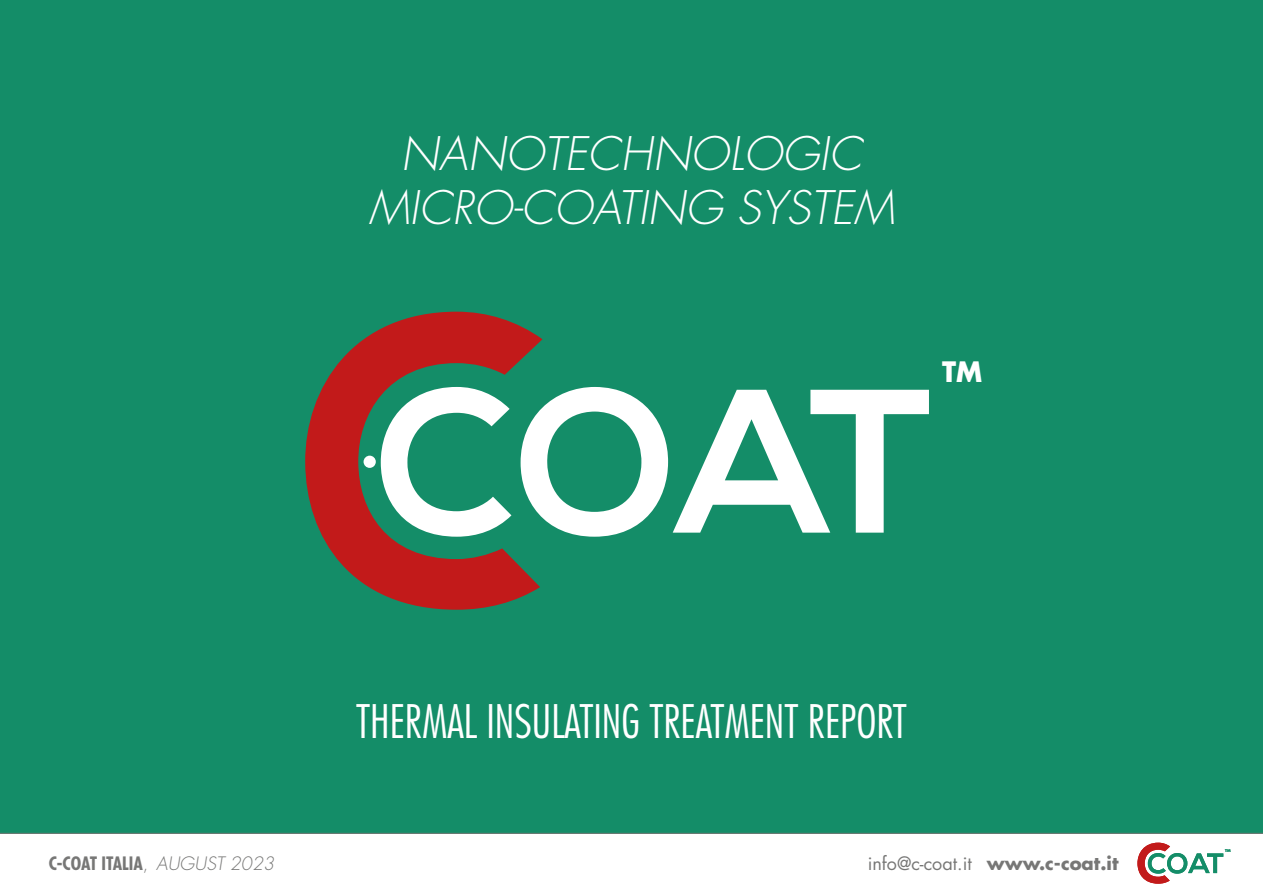
<style>
.page{position:relative;width:1263px;height:893px;background:#fff}
.page>*{position:absolute;margin:0;border:0;box-sizing:border-box;transform-origin:0 0}
.t1{font:italic 300 45px/54px "Futura Std";color:#fff;text-align:center}
.t2{font:300 condensed 45px "Futura Std";color:#fff}
.t3{font:700 27.45px "Futura Std";color:#fff}
.t4{font:18px "Futura Std";color:#777776}
.t5{font:700 condensed 18px "Futura Std";color:#777776}
.t6{font:700 3.75px "Futura Std";color:#148d68}
.s1{font-weight:300;font-stretch:normal}
.s2{font-weight:300;font-style:italic;font-stretch:normal}
.s3{font-weight:700}
</style>
<div class="page">
<div style="left:0;top:0;width:1263px;height:833px;background:#148d68"></div>
<hr style="left:0;top:833px;width:1263px;height:1px;background:#777776">
<svg style="left:542px;top:387px;width:387px;height:150px"></svg>
<svg style="left:305px;top:312px;width:237px;height:298px"></svg>
<svg style="left:1137px;top:843px;width:86px;height:41px"></svg>
<p class="t1" style="left:369px;top:128px;width:527px">NANOTECHNOLOGIC<br>MICRO-COATING SYSTEM</p>
<p class="t3" style="left:942px;top:353px;width:42px">TM</p>
<p class="t2" style="left:356px;top:695px;width:552px">THERMAL INSULATING TREATMENT REPORT</p>
<p class="t5" style="left:49px;top:852px;width:227px">C-COAT ITALIA<span class="s1">,</span> <span class="s2">AUGUST 2023</span></p>
<p class="t4" style="left:868px;top:852px;width:252px">info@c-coat.it <span class="s3">www.c-coat.it</span></p>
<p class="t6" style="left:1225px;top:848px;width:7px">TM</p>
</div>
